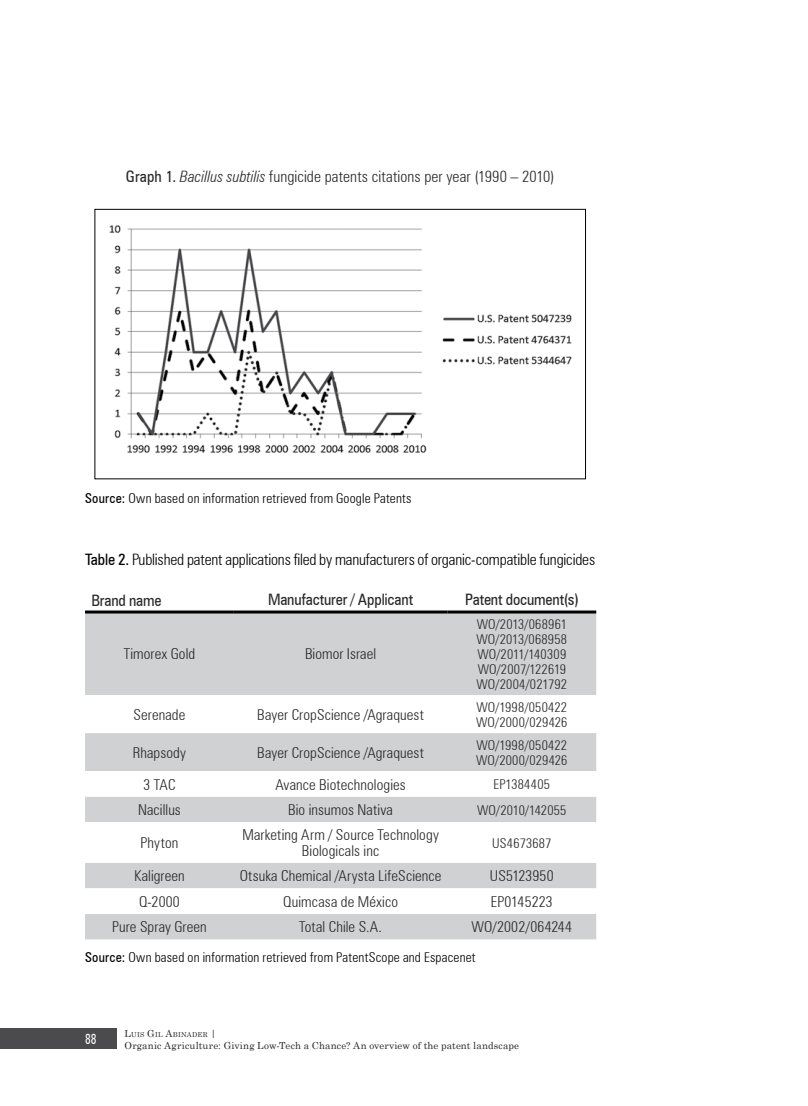
<style>
.page{position:relative;width:808px;height:1106px;background:#fff}
.page>*{position:absolute;margin:0;border:0;box-sizing:border-box;transform-origin:0 0}
.t1{font:300 condensed 15.75px "Zurich BT";letter-spacing:-.01em;color:#000}
.t2{font:300 condensed 15.75px "Zurich BT";letter-spacing:.005em;color:#282829}
.t3{font:condensed 15.75px "Zurich BT";letter-spacing:-.01em;color:#282829}
.t4{font:300 condensed 15px/16.5px "Zurich BT";letter-spacing:.005em;color:#282829;text-align:center}
.t5{font:condensed 14.25px "Zurich BT";color:#fff;scale:.84 1}
.t6{font:300 condensed 13.5px/15px "Zurich BT";letter-spacing:.015em;color:#282829}
.t7{font:300 condensed 13.5px "Zurich BT";letter-spacing:.015em;color:#000}
.t8{font:9.75px "Century Schoolbook";letter-spacing:.015em;color:#282829}
.t9{font:6.9px "Century Schoolbook";letter-spacing:.04em;color:#282829}
.s1{font-weight:400}
.s2{font-style:italic}
.s3{font-size:9.75px}
</style>
<div class="page">
<div style="left:0;top:1028px;width:117px;height:20px;background:#4b4b4d"></div>
<div style="left:94px;top:209px;width:492px;height:270px;border:1px solid #000"></div>
<img style="left:109px;top:225px;width:463px;height:228px">
<div style="left:85px;top:613px;width:511px;height:326px;background:#d0d1d2"></div>
<svg style="left:85px;top:695px;width:511px;height:218px"></svg>
<hr style="left:85px;top:610px;width:149px;height:3px;background:#000">
<hr style="left:234px;top:610px;width:213px;height:3px;background:#000">
<hr style="left:447px;top:610px;width:149px;height:3px;background:#000">
<p class="t2" style="left:126px;top:167px;width:430px"><span class="s1">Graph 1.</span> <span class="s2">Bacillus subtilis</span> fungicide patents citations per year (1990 – 2010)</p>
<p class="t7" style="left:85px;top:490px;width:328px"><span class="s1">Source:</span> Own based on information retrieved from Google Patents</p>
<p class="t1" style="left:85px;top:550px;width:512px"><span class="s1">Table 2.</span> Published patent applications filed by manufacturers of organic-compatible fungicides</p>
<p class="t3" style="left:91px;top:590px;width:72px">Brand name</p>
<p class="t3" style="left:268px;top:589px;width:147px">Manufacturer / Applicant</p>
<p class="t3" style="left:465px;top:589px;width:115px">Patent document(s)</p>
<p class="t4" style="left:124px;top:645px;width:73px">Timorex Gold</p>
<p class="t4" style="left:305px;top:645px;width:73px">Biomor Israel</p>
<p class="t6" style="left:476px;top:616px;width:92px;text-align:justify">WO/2013/068961<br>WO/2013/068958<br>WO/2011/140309<br>WO/2007/122619<br>WO/2004/021792</p>
<p class="t4" style="left:134px;top:706px;width:53px">Serenade</p>
<p class="t4" style="left:257px;top:706px;width:168px">Bayer CropScience /Agraquest</p>
<p class="t6" style="left:476px;top:699px;width:93px">WO/1998/050422<br>WO/2000/029426</p>
<p class="t4" style="left:133px;top:744px;width:55px">Rhapsody</p>
<p class="t4" style="left:257px;top:744px;width:168px">Bayer CropScience /Agraquest</p>
<p class="t6" style="left:476px;top:737px;width:93px">WO/1998/050422<br>WO/2000/029426</p>
<p class="t4" style="left:143px;top:776px;width:34px">3 TAC</p>
<p class="t4" style="left:275px;top:776px;width:132px">Avance Biotechnologies</p>
<p class="t6" style="left:493px;top:776px;width:58px">EP1384405</p>
<p class="t4" style="left:138px;top:801px;width:44px">Nacillus</p>
<p class="t4" style="left:288px;top:801px;width:106px">Bio insumos Nativa</p>
<p class="t6" style="left:477px;top:802px;width:91px">WO/2010/142055</p>
<p class="t4" style="left:141px;top:834px;width:39px">Phyton</p>
<p class="t4" style="left:242px;top:826px;width:198px">Marketing Arm / Source Technology<br>Biologicals inc</p>
<p class="t6" style="left:492px;top:835px;width:61px">US4673687</p>
<p class="t4" style="left:134px;top:867px;width:52px">Kaligreen</p>
<p class="t4" style="left:240px;top:867px;width:203px">Otsuka Chemical /Arysta LifeScience</p>
<p class="t4" style="left:490px;top:867px;width:65px">US5123950</p>
<p class="t4" style="left:139px;top:893px;width:42px">Q-2000</p>
<p class="t4" style="left:283px;top:893px;width:116px">Quimcasa de México</p>
<p class="t4" style="left:491px;top:893px;width:63px">EP0145223</p>
<p class="t4" style="left:112px;top:918px;width:96px">Pure Spray Green</p>
<p class="t4" style="left:299px;top:918px;width:84px">Total Chile S.A.</p>
<p class="t4" style="left:471px;top:918px;width:102px">WO/2002/064244</p>
<p class="t7" style="left:85px;top:949px;width:392px"><span class="s1">Source:</span> Own based on information retrieved from PatentScope and Espacenet</p>
<p class="t5" style="left:85px;top:1030px;width:15px">88</p>
<p class="t9" style="left:125px;top:1028px;width:93px"><span class="s3">L</span>UIS <span class="s3">G</span>IL <span class="s3">A</span>BINADER <span class="s3">|</span></p>
<p class="t8" style="left:125px;top:1037px;width:396px">Organic Agriculture: Giving Low-Tech a Chance? An overview of the patent landscape</p>
</div>
